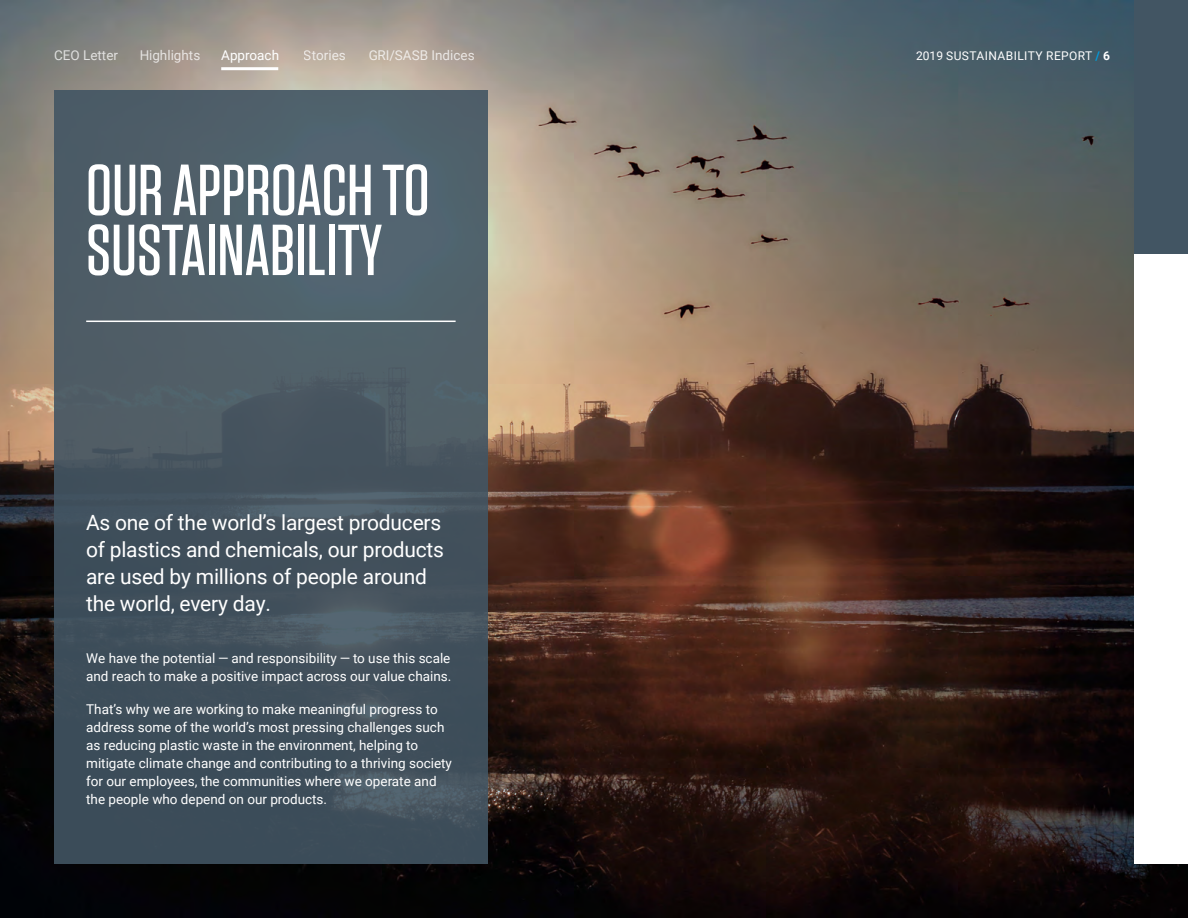
<style>
.page{position:relative;width:1188px;height:918px;background:#fff}
.page>*{position:absolute;margin:0;border:0;box-sizing:border-box;transform-origin:0 0}
.t1{font:500 72px/60px "Tungsten";color:#fff}
.t2{font:21px/27px "Roboto";letter-spacing:-.01em;color:#fff}
.t3{font:13.5px/18px "Roboto";color:#fff}
.t4{font:12px "Roboto";letter-spacing:.035em;color:#fff}
.s1{font-weight:700;color:#009cde}
.s2{font-weight:700}
</style>
<div class="page">
<img style="left:0;top:438px;width:1188px;height:480px">
<svg style="left:0;top:0;width:1134px;height:438px;background:#82796f"></svg>
<div style="left:54px;top:90px;width:434px;height:774px;background:linear-gradient(to bottom,#54656e,#3c4b57)"></div>
<hr style="left:86px;top:321px;width:370px;height:1px;background:#fff">
<div style="left:1134px;top:254px;width:54px;height:610px;background:#fff"></div>
<div style="left:1134px;top:0;width:54px;height:254px;background:#425563"></div>
<hr style="left:221px;top:67px;width:57px;height:3px;background:#fff">
<p class="t3" style="left:54px;top:46px;width:66px">CEO Letter</p>
<p class="t3" style="left:140px;top:46px;width:62px">Highlights</p>
<p class="t3" style="left:221px;top:46px;width:59px">Approach</p>
<p class="t3" style="left:304px;top:46px;width:43px">Stories</p>
<p class="t3" style="left:368px;top:46px;width:108px">GRI/SASB Indices</p>
<p class="t4" style="left:916px;top:48px;width:195px">2019 SUSTAINABILITY REPORT <span class="s1">/</span> <span class="s2">6</span></p>
<h1 class="t1" style="left:86px;top:161px;width:345px">OUR APPROACH TO<br>SUSTAINABILITY</h1>
<h2 class="t2" style="left:86px;top:508px;width:360px">As one of the world’s largest producers of plastics and chemicals, our products are used by millions of people around the world, every day.</h2>
<p class="t3" style="left:86px;top:649px;width:367px">We have the potential — and responsibility — to use this scale and reach to make a positive impact across our value chains.</p>
<p class="t3" style="left:86px;top:700px;width:367px">That’s why we are working to make meaningful progress to address some of the world’s most pressing challenges such as reducing plastic waste in the environment, helping to mitigate climate change and contributing to a thriving society for our employees, the communities where we operate and the people who depend on our products.</p>
</div>
